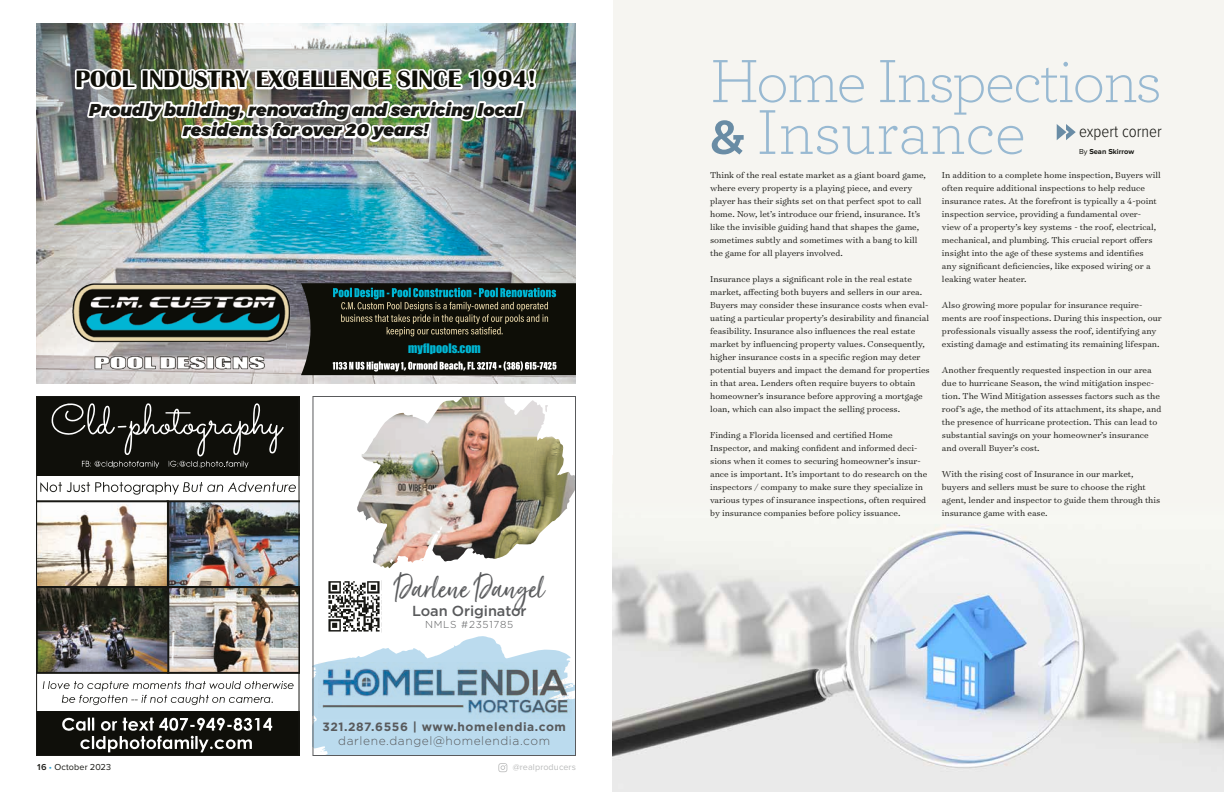
<style>
.page{position:relative;width:1224px;height:792px;background:#fff}
.page>*{position:absolute;margin:0;border:0;box-sizing:border-box;transform-origin:0 0}
.t1{font:300 66.4px "Archer Pro";letter-spacing:-.005em;color:#98b9d2}
.t2{font:300 63.9px "Archer Pro";letter-spacing:-.035em;color:#98b9d2}
.t3{font:38px "Just Lovely";color:#595a5c}
.t4{font:700 24.4px "Britannic";color:#0e0e07}
.t5{font:italic 900 17.1px/20.6px "Montserrat";color:#171713;text-align:center}
.t6{font:300 17px "Proxima Nova Cond";color:#171713}
.t7{font:500 14.5px "Gotham";letter-spacing:-.005em;color:#595a5c}
.t8{font:700 12px "Gotham";letter-spacing:.05em;color:#595a5c}
.t9{font:300 12px "Gotham";letter-spacing:.05em;color:#595a5c}
.t10{font:12px "Impact";color:#00b6d4}
.t11{font:300 10.1px "Gotham";letter-spacing:.075em;color:#595a5c}
.t12{font:300 9.8px/13px "Surveyor Text";color:#171713}
.t13{font:9px "Proxima Nova";letter-spacing:.01em;color:#171713}
.t14{font:9px "Proxima Nova";letter-spacing:.01em;color:#bbbcbc}
.t15{font:700 7.5px "Proxima Nova";color:#171713}
.s1{font-weight:600}
.s2{color:#31a5d9}
.s3{font-weight:400}
.s4{font-weight:700;font-size:51.9px;color:#698ca5}
</style>
<div class="page">
<svg style="left:498px;top:763px;width:9px;height:9px"></svg>
<img style="left:612px;top:484px;width:612px;height:308px">
<div style="left:613px;top:0;width:611px;height:517px;background:#f6f5f1"></div>
<svg style="left:1057px;top:124px;width:19px;height:16px"></svg>
<img style="left:36px;top:24px;width:540px;height:360px">
<img style="left:71px;top:280px;width:220px;height:92px">
<svg style="left:301px;top:283px;width:275px;height:92px;background:#242c26"></svg>
<img style="left:73px;top:26px;width:465px;height:148px">
<img style="left:312px;top:396px;width:264px;height:360px">
<img style="left:326px;top:577px;width:57px;height:58px">
<img style="left:327px;top:580px;width:54px;height:53px">
<img style="left:36px;top:396px;width:264px;height:360px">
<h3 class="t4" style="left:76px;top:66px;width:462px">POOL INDUSTRY EXCELLENCE SINCE 1994!</h3>
<h3 class="t5" style="left:89px;top:100px;width:435px">Proudly building, renovating and servicing local residents for over 20 years!</h3>
<p class="t10" style="left:408px;top:339px;width:74px">myflpools.com</p>
<h3 class="t3" style="left:394px;top:565px;width:152px">Darlene Dangel</h3>
<h3 class="t7" style="left:412px;top:602px;width:116px">Loan Originator</h3>
<p class="t11" style="left:425px;top:618px;width:90px">NMLS #2351785</p>
<p class="t8" style="left:322px;top:719px;width:245px">321.287.6556 | www.homelendia.com</p>
<p class="t9" style="left:338px;top:733px;width:213px">darlene.dangel@homelendia.com</p>
<p class="t13" style="left:36px;top:762px;width:77px"><span class="s1">16</span> <span class="s2">•</span> October 2023</p>
<p class="t14" style="left:513px;top:762px;width:65px">@realproducers</p>
<h2 class="t2" style="left:710px;top:39px;width:453px">Home Inspections</h2>
<p class="t15" style="left:1079px;top:148px;width:57px"><span class="s3">By</span> Sean Skirrow</p>
<h1 class="t1" style="left:710px;top:88px;width:317px"><span class="s4">&amp;</span> Insurance</h1>
<h3 class="t6" style="left:1079px;top:124px;width:84px">expert corner</h3>
<p class="t12" style="left:710px;top:168px;width:217px">Think of the real estate market as a giant board game, where every property is a playing piece, and every player has their sights set on that perfect spot to call home. Now, let’s introduce our friend, insurance. It’s like the invisible guiding hand that shapes the game, sometimes subtly and sometimes with a bang to kill the game for all players involved.</p>
<p class="t12" style="left:710px;top:272px;width:221px">Insurance plays a significant role in the real estate market, affecting both buyers and sellers in our area.<br>Buyers may consider these insurance costs when eval&shy;uating a particular property’s desirability and financial feasibility. Insurance also influences the real estate market by influencing property values. Consequently, higher insurance costs in a specific region may deter potential buyers and impact the demand for properties in that area. Lenders often require buyers to obtain homeowner’s insurance before approving a mortgage loan, which can also impact the selling process.</p>
<p class="t12" style="left:710px;top:428px;width:219px">Finding a Florida licensed and certified Home Inspector, and making confident and informed deci&shy;sions when it comes to securing homeowner’s insur&shy;ance is important. It’s important to do research on the inspectors / company to make sure they specialize in various types of insurance inspections, often required by insurance companies before policy issuance.</p>
<p class="t12" style="left:942px;top:168px;width:220px">In addition to a complete home inspection, Buyers will often require additional inspections to help reduce insurance rates. At the forefront is typically a 4-point inspection service, providing a fundamental over&shy;view of a property’s key systems - the roof, electrical, mechanical, and plumbing. This crucial report offers insight into the age of these systems and identifies any significant deficiencies, like exposed wiring or a leaking water heater.</p>
<p class="t12" style="left:942px;top:298px;width:221px">Also growing more popular for insurance require&shy;ments are roof inspections. During this inspection, our professionals visually assess the roof, identifying any existing damage and estimating its remaining lifespan.</p>
<p class="t12" style="left:942px;top:363px;width:221px">Another frequently requested inspection in our area due to hurricane Season, the wind mitigation inspec&shy;tion. The Wind Mitigation assesses factors such as the roof’s age, the method of its attachment, its shape, and the presence of hurricane protection. This can lead to substantial savings on your homeowner’s insurance and overall Buyer’s cost.</p>
<p class="t12" style="left:942px;top:467px;width:220px">With the rising cost of Insurance in our market, buyers and sellers must be sure to choose the right agent, lender and inspector to guide them through this insurance game with ease.</p>
</div>
